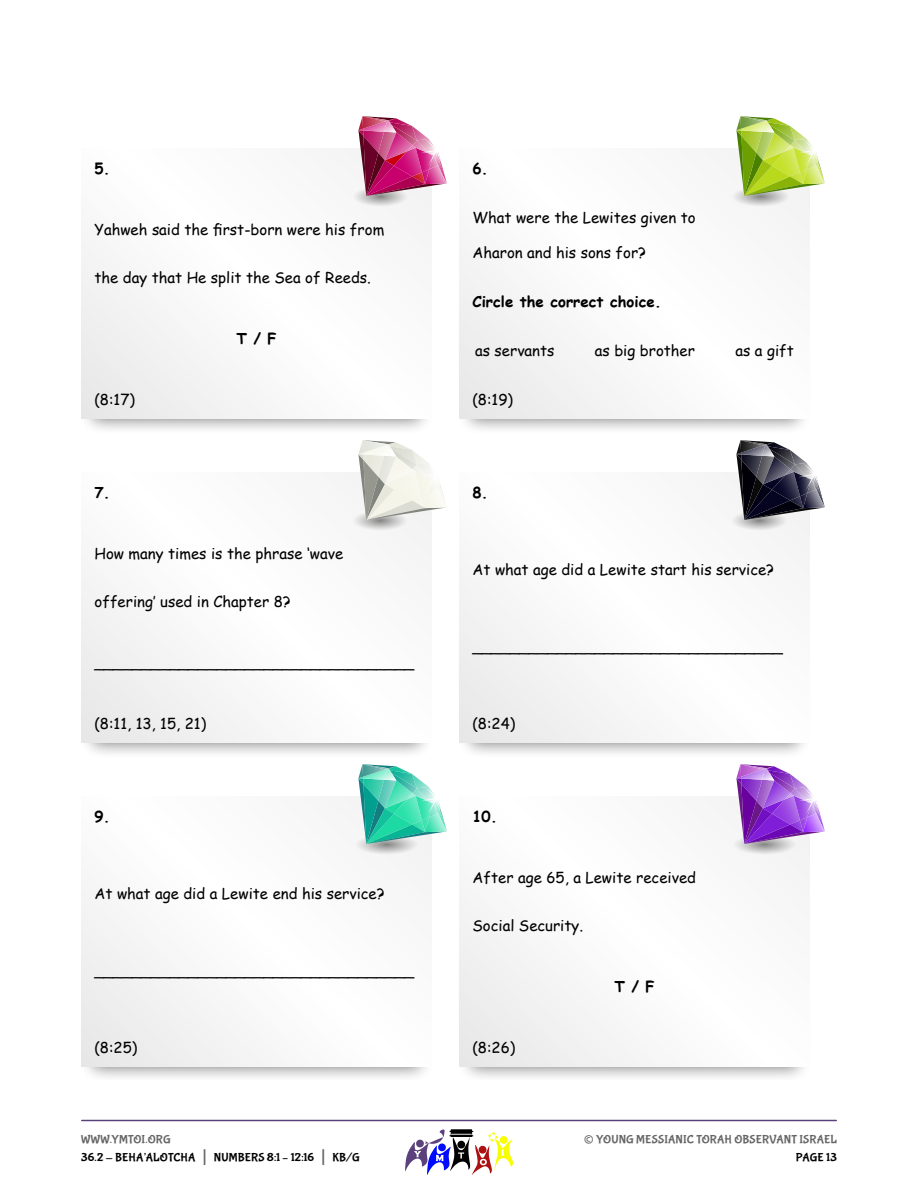
<style>
.page{position:relative;width:918px;height:1188px;background:#fff}
.page>*{position:absolute;margin:0;border:0;box-sizing:border-box;transform-origin:0 0}
.t1{font:27px "Bubblegum Sans";color:#666}
.t2{font:15px "Comic Sans MS";color:#000}
.t3{font:700 15px "Comic Sans MS";color:#000}
.t4{font:12px/18px "Bubblegum Sans";letter-spacing:.01em;color:#000}
.t5{font:12px "Bubblegum Sans";letter-spacing:.01em;color:#666}
.s1{color:#666}
.s2{font-size:21px;color:#666}
</style>
<div class="page">
<hr style="left:82px;top:1120px;width:754px;height:1px;background:#59417c">
<svg style="left:405px;top:1129px;width:108px;height:46px"></svg>
<div style="left:81px;top:297px;width:353px;height:138px;background:#000;opacity:.5"></div>
<div style="left:81px;top:621px;width:353px;height:138px;background:#000;opacity:.5"></div>
<div style="left:81px;top:945px;width:353px;height:135px;background:#000;opacity:.5"></div>
<div style="left:457px;top:297px;width:355px;height:138px;background:#000;opacity:.5"></div>
<div style="left:457px;top:621px;width:355px;height:138px;background:#000;opacity:.5"></div>
<div style="left:457px;top:945px;width:355px;height:135px;background:#000;opacity:.5"></div>
<div style="left:81px;top:148px;width:351px;height:270px;background:#fafafa"></div>
<div style="left:459px;top:472px;width:351px;height:270px;background:#fafafa"></div>
<div style="left:459px;top:796px;width:351px;height:270px;background:#fafafa"></div>
<div style="left:459px;top:148px;width:351px;height:270px;background:#fafafa"></div>
<div style="left:81px;top:796px;width:351px;height:270px;background:#fafafa"></div>
<div style="left:81px;top:472px;width:351px;height:270px;background:#fafafa"></div>
<svg style="left:735px;top:764px;width:90px;height:90px"></svg>
<svg style="left:357px;top:764px;width:90px;height:90px"></svg>
<svg style="left:734px;top:116px;width:91px;height:90px"></svg>
<svg style="left:733px;top:440px;width:92px;height:90px"></svg>
<svg style="left:355px;top:116px;width:92px;height:90px"></svg>
<svg style="left:355px;top:440px;width:91px;height:90px"></svg>
<p class="t3" style="left:94px;top:157px;width:17px">5.</p>
<p class="t2" style="left:94px;top:219px;width:291px">Yahweh said the first-born were his from</p>
<p class="t2" style="left:94px;top:266px;width:278px">the day that He split the Sea of Reeds.</p>
<p class="t2" style="left:94px;top:388px;width:42px">(8:17)</p>
<p class="t3" style="left:94px;top:481px;width:17px">7.</p>
<p class="t3" style="left:236px;top:327px;width:42px">T / F</p>
<p class="t2" style="left:94px;top:543px;width:250px">How many times is the phrase ‘wave</p>
<p class="t2" style="left:94px;top:590px;width:198px">offering’ used in Chapter 8?</p>
<p class="t2" style="left:94px;top:651px;width:321px">__________________________________</p>
<p class="t2" style="left:94px;top:712px;width:113px">(8:11, 13, 15, 21)</p>
<p class="t3" style="left:94px;top:805px;width:17px">9.</p>
<p class="t2" style="left:94px;top:882px;width:292px">At what age did a Lewite end his service?</p>
<p class="t2" style="left:94px;top:959px;width:321px">__________________________________</p>
<p class="t2" style="left:94px;top:1036px;width:44px">(8:25)</p>
<p class="t4" style="left:81px;top:1131px;width:280px"><span class="s1">WWW.YMTOI.ORG<br></span>36.2 - BEHA’ALOTCHA <span class="s2">|</span> NUMBERS 8:1 – 12:16 <span class="s2">|</span> KB/G</p>
<p class="t3" style="left:472px;top:157px;width:17px">6.</p>
<p class="t2" style="left:472px;top:206px;width:225px">What were the Lewites given to</p>
<p class="t2" style="left:472px;top:242px;width:175px">Aharon and his sons for?</p>
<p class="t3" style="left:472px;top:291px;width:190px">Circle the correct choice.</p>
<p class="t2" style="left:475px;top:340px;width:81px">as servants</p>
<p class="t2" style="left:595px;top:340px;width:102px">as big brother</p>
<p class="t2" style="left:735px;top:340px;width:60px">as a gift</p>
<p class="t2" style="left:472px;top:388px;width:42px">(8:19)</p>
<p class="t3" style="left:472px;top:481px;width:17px">8.</p>
<p class="t2" style="left:472px;top:558px;width:303px">At what age did a Lewite start his service?</p>
<p class="t2" style="left:472px;top:635px;width:312px">_________________________________</p>
<p class="t2" style="left:472px;top:712px;width:44px">(8:24)</p>
<p class="t3" style="left:472px;top:805px;width:26px">10.</p>
<p class="t2" style="left:472px;top:867px;width:225px">After age 65, a Lewite received</p>
<p class="t2" style="left:472px;top:914px;width:112px">Social Security.</p>
<p class="t2" style="left:472px;top:1036px;width:44px">(8:26)</p>
<p class="t3" style="left:614px;top:975px;width:42px">T / F</p>
<h1 class="t1" style="left:584px;top:1124px;width:12px">©</h1>
<p class="t5" style="left:596px;top:1133px;width:242px">YOUNG MESSIANIC TORAH OBSERVANT ISRAEL</p>
<p class="t4" style="left:796px;top:1149px;width:43px">PAGE 13</p>
</div>
